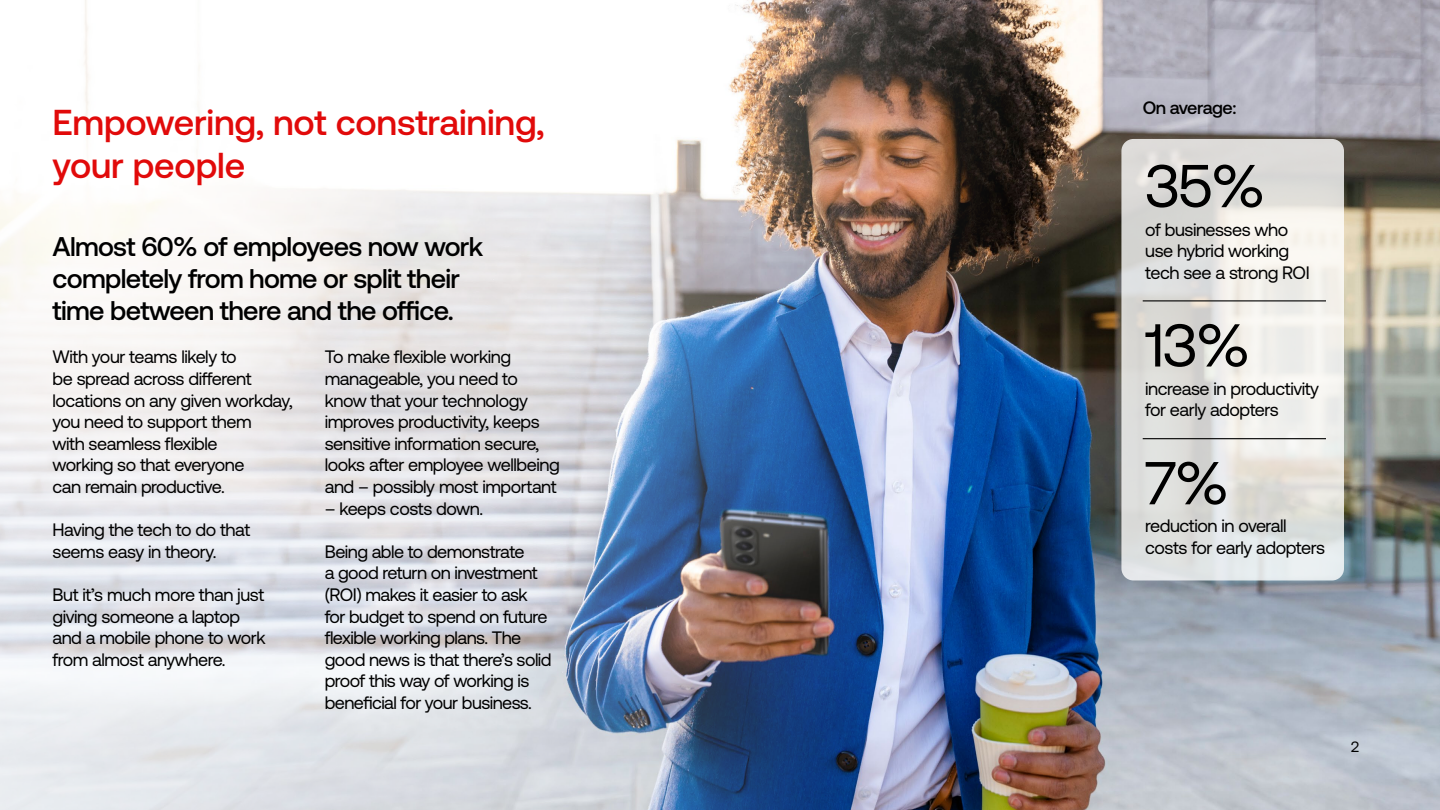
<style>
.page{position:relative;width:1440px;height:810px;background:#fff}
.page>*{position:absolute;margin:0;border:0;box-sizing:border-box;transform-origin:0 0}
.t1{font:60.38px "Aeonik Pro";color:#000}
.t2{font:500 36px/43.2px "Aeonik Pro";letter-spacing:-.005em;color:#e10a0a}
.t3{font:500 27px/32.4px "Aeonik Pro";letter-spacing:-.025em;color:#000}
.t4{font:18px/21.6px "Aeonik Pro";letter-spacing:-.025em;color:#000}
.t5{font:500 18px "Aeonik Pro";letter-spacing:-.025em;color:#000}
.t6{font:15px "Aeonik Pro";color:#000}
</style>
<div class="page">
<img style="left:1110px;top:0;width:330px;height:810px">
<img style="left:0;top:0;width:1110px;height:810px">
<svg style="left:1121px;top:139px;width:223px;height:441px;background:#e3e3df"></svg>
<hr style="left:1143px;top:300px;width:183px;height:1px;background:#000">
<hr style="left:1143px;top:438px;width:183px;height:1px;background:#000">
<h2 class="t2" style="left:52px;top:101px;width:494px">Empowering, not constraining, your people</h2>
<h3 class="t3" style="left:52px;top:230px;width:432px">Almost 60% of employees now work completely from home or split their time between there and the office.</h3>
<p class="t4" style="left:52px;top:346px;width:242px">With your teams likely to<br>be spread across different locations on any given workday, you need to support them<br>with seamless flexible<br>working so that everyone<br>can remain productive.</p>
<p class="t4" style="left:52px;top:519px;width:199px">Having the tech to do that seems easy in theory.</p>
<p class="t4" style="left:52px;top:584px;width:215px">But it’s much more than just giving someone a laptop and a mobile phone to work from almost anywhere.</p>
<p class="t4" style="left:325px;top:346px;width:237px">To make flexible working manageable, you need to know that your technology improves productivity, keeps sensitive information secure, looks after employee wellbeing and – possibly most important</p>
<p class="t4" style="left:325px;top:498px;width:160px">– keeps costs down.</p>
<p class="t4" style="left:325px;top:541px;width:228px">Being able to demonstrate<br>a good return on investment (ROI) makes it easier to ask for budget to spend on future flexible working plans. The good news is that there’s solid proof this way of working is beneficial for your business.</p>
<p class="t5" style="left:1143px;top:98px;width:95px">On average:</p>
<h1 class="t1" style="left:1145px;top:153px;width:122px">35%</h1>
<p class="t4" style="left:1145px;top:219px;width:166px">of businesses who use hybrid working tech see a strong ROI</p>
<h1 class="t1" style="left:1145px;top:312px;width:106px">13%</h1>
<p class="t4" style="left:1145px;top:378px;width:175px">increase in productivity for early adopters</p>
<h1 class="t1" style="left:1145px;top:450px;width:85px">7%</h1>
<p class="t4" style="left:1145px;top:515px;width:181px">reduction in overall costs for early adopters</p>
<p class="t6" style="left:1351px;top:738px;width:10px">2</p>
</div>
